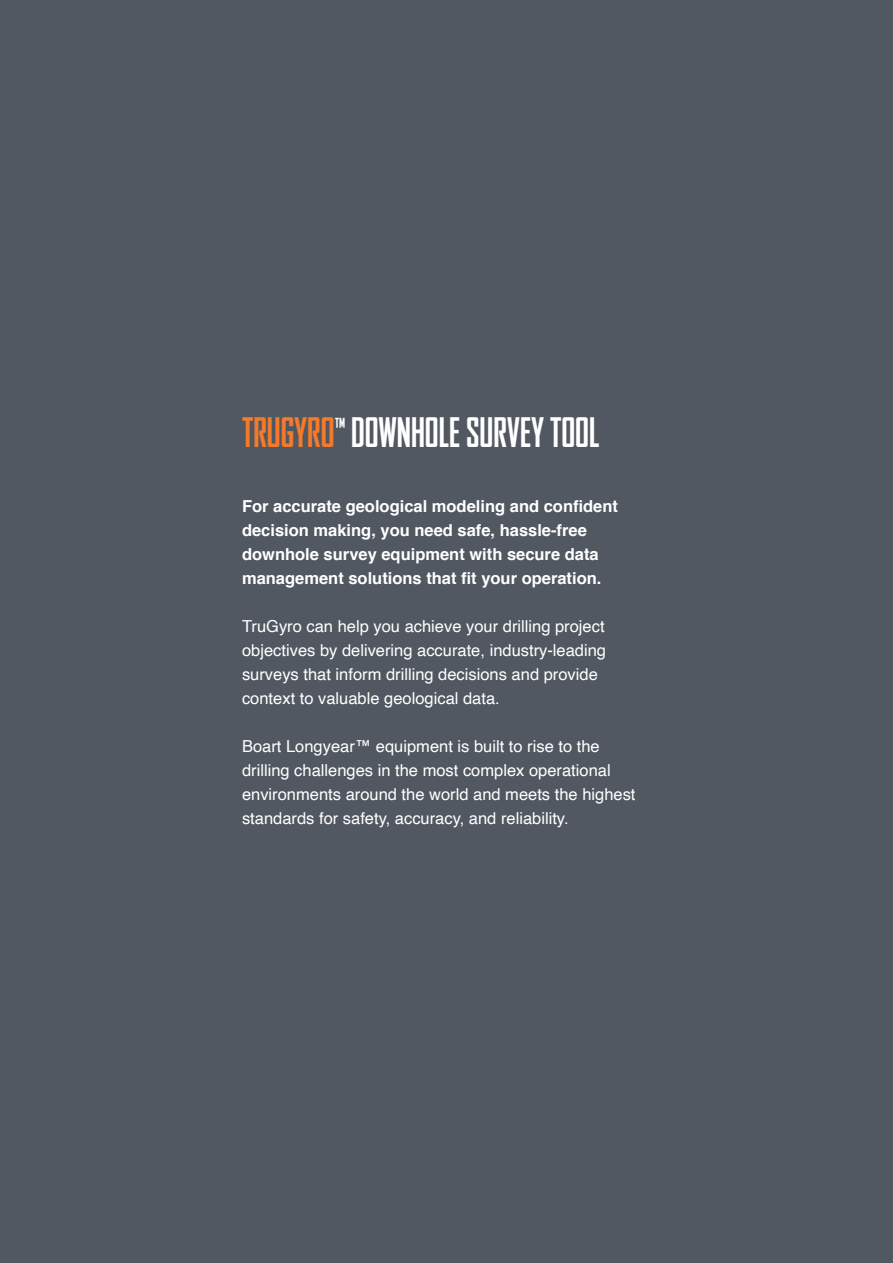
<style>
.page{position:relative;width:893px;height:1263px;background:#515862}
.page>*{position:absolute;margin:0;border:0;box-sizing:border-box;transform-origin:0 0}
.t1{font:700 condensed 39px "Agency FB";color:#fff}
.t2{font:16.5px/24px "Helvetica";color:#fff}
.t3{font:700 16.5px/24px "Helvetica";color:#fff}
.s1{color:#f57a29}
</style>
<div class="page">
<h1 class="t1" style="left:242px;top:409px;width:359px"><span class="s1">TRUGYRO</span><sup>™</sup> DOWNHOLE SURVEY TOOL</h1>
<p class="t3" style="left:242px;top:494px;width:377px">For accurate geological modeling and confident decision making, you need safe, hassle-free downhole survey equipment with secure data management solutions that fit your operation.</p>
<p class="t2" style="left:242px;top:615px;width:366px">TruGyro can help you achieve your drilling project objectives by delivering accurate, industry-leading surveys that inform drilling decisions and provide context to valuable geological data.</p>
<p class="t2" style="left:242px;top:735px;width:395px">Boart Longyear™ equipment is built to rise to the drilling challenges in the most complex operational environments around the world and meets the highest standards for safety, accuracy, and reliability.</p>
</div>
